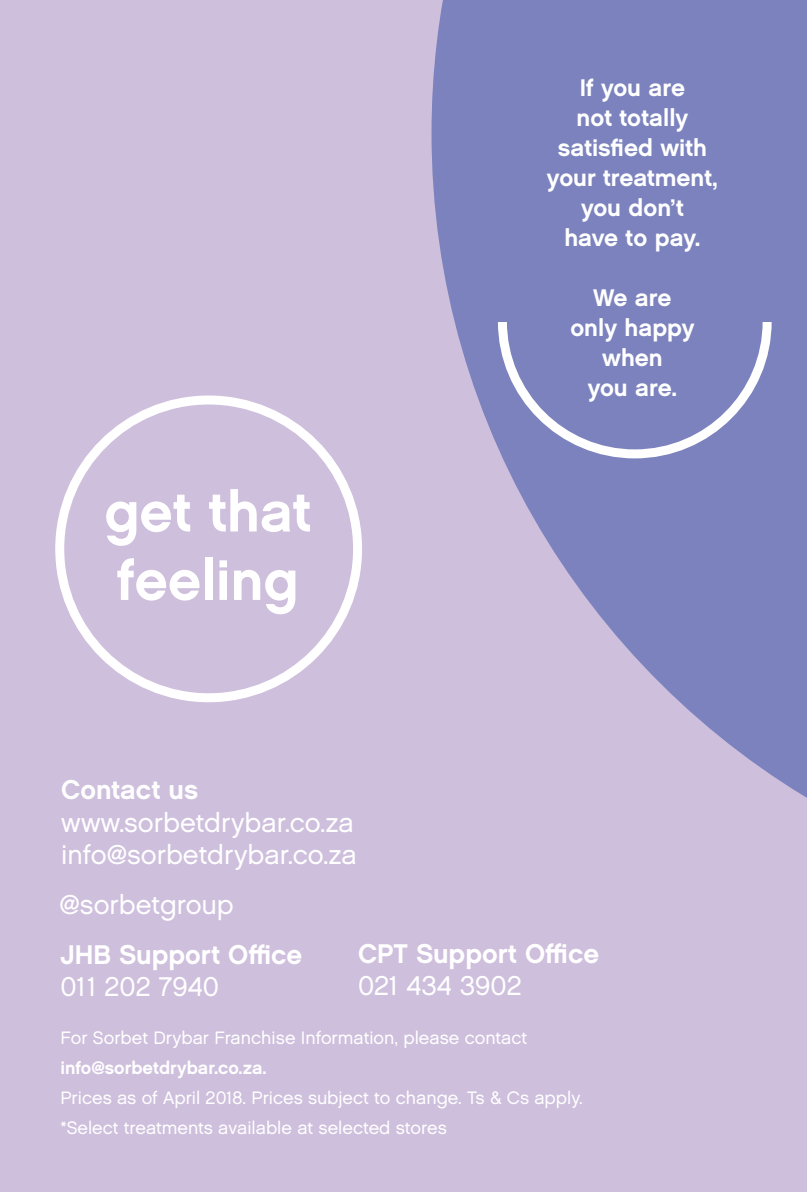
<style>
.page{position:relative;width:807px;height:1192px;background:#fff}
.page>*{position:absolute;margin:0;border:0;box-sizing:border-box;transform-origin:0 0}
.t1{font:57px/68.4px "Chalet New York Nineteen Sixty";color:#fff}
.t2{font:27px/32.4px "Chalet London Nineteen Sixty";color:#fff}
.t3{font:27px "Chalet New York Nineteen Sixty";color:#fff}
.t4{font:24px/30px "Chalet New York Nineteen Sixty";color:#fff;text-align:center}
.t5{font:18px/30px "Chalet London Nineteen Sixty";color:#fff}
.t6{font:18px "Chalet New York Nineteen Sixty";color:#fff}
</style>
<div class="page">
<div style="left:0;top:0;width:806px;height:1192px;background:#cebfdd"></div>
<svg style="left:431px;top:0;width:375px;height:797px;fill:#7b82bd"></svg>
<div style="left:481px;top:174px;width:310px;height:147px;background:#7b82bd"></div>
<div style="left:55px;top:395px;width:307px;height:307px;border:9px solid #fff;border-radius:50%"></div>
<h1 class="t1" style="left:104px;top:477px;width:208px">get that feeling</h1>
<h2 class="t3" style="left:61px;top:773px;width:139px">Contact us</h2>
<h2 class="t2" style="left:61px;top:806px;width:297px">www.sorbetdrybar.co.za info@sorbetdrybar.co.za</h2>
<h2 class="t2" style="left:60px;top:888px;width:176px">@sorbetgroup</h2>
<h3 class="t4" style="left:547px;top:73px;width:172px">If you are<br>not totally satisfied with your treatment, you don’t<br>have to pay.</h3>
<h3 class="t4" style="left:570px;top:283px;width:126px">We are only happy when<br>you are.</h3>
<h2 class="t3" style="left:60px;top:938px;width:243px">JHB Support Office</h2>
<h2 class="t2" style="left:60px;top:970px;width:160px">011 202 7940</h2>
<h2 class="t3" style="left:358px;top:937px;width:243px">CPT Support Office</h2>
<h2 class="t2" style="left:358px;top:969px;width:165px">021 434 3902</h2>
<p class="t5" style="left:60px;top:1022px;width:468px">For Sorbet Drybar Franchise Information, please contact</p>
<p class="t6" style="left:60px;top:1056px;width:208px">info@sorbetdrybar.co.za.</p>
<p class="t5" style="left:60px;top:1082px;width:524px">Prices as of April 2018. Prices subject to change. Ts &amp; Cs apply. *Select treatments available at selected stores</p>
</div>
